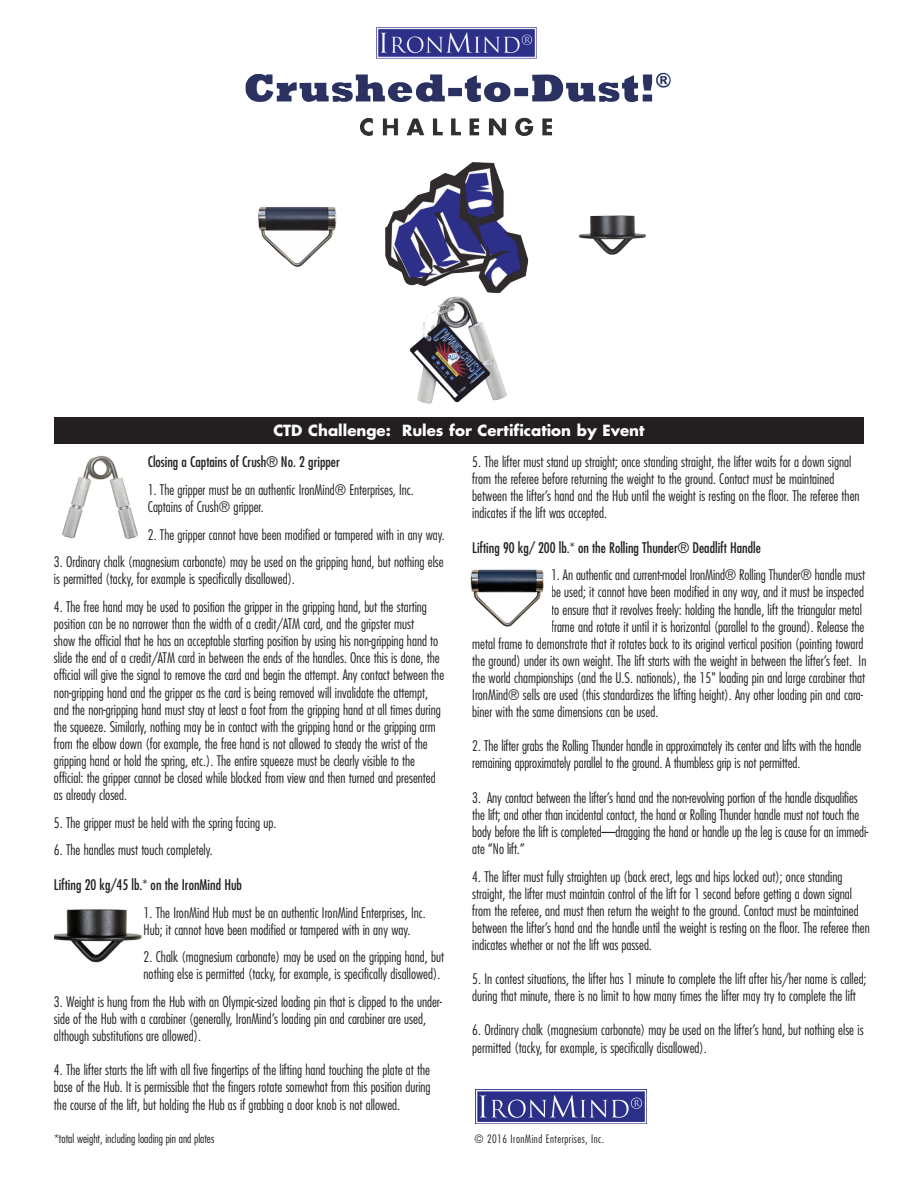
<style>
.page{position:relative;width:918px;height:1188px;background:#fff}
.page>*{position:absolute;margin:0;border:0;box-sizing:border-box;transform-origin:0 0}
.t1{font:700 15px "Futura";color:#fff}
.t2{font:300 condensed 14.25px/17.1px "Futura";color:#231f20}
.t3{font:condensed 14.25px "Futura";color:#231f20}
.t4{font:300 condensed 12px "Futura";color:#231f20}
.t5{font:300 condensed 11.25px "Futura";letter-spacing:.04em;color:#231f20}
</style>
<div class="page">
<div style="left:54px;top:417px;width:810px;height:27px;background:#231f20"></div>
<img style="left:62px;top:455px;width:76px;height:84px">
<img style="left:246px;top:27px;width:425px;height:304px">
<img style="left:470px;top:569px;width:74px;height:58px">
<img style="left:475px;top:1090px;width:172px;height:34px">
<img style="left:54px;top:909px;width:88px;height:54px">
<p class="t1" style="left:273px;top:423px;width:373px">CTD Challenge: Rules for Certification by Event</p>
<p class="t2" style="left:472px;top:454px;width:389px">5. The lifter must stand up straight; once standing straight, the lifter waits for a down signal from the referee before returning the weight to the ground. Contact must be maintained between the lifter’s hand and the Hub until the weight is resting on the floor. The referee then indicates if the lift was accepted.</p>
<p class="t3" style="left:472px;top:541px;width:290px">Lifting 90 kg/ 200 lb.* on the Rolling Thunder® Deadlift Handle</p>
<p class="t2" style="left:551px;top:567px;width:315px">1. An authentic and current-model IronMind® Rolling Thunder® handle must</p>
<p class="t2" style="left:551px;top:585px;width:315px">be used; it cannot have been modified in any way, and it must be inspected</p>
<p class="t2" style="left:551px;top:602px;width:312px">to ensure that it revolves freely: holding the handle, lift the triangular metal</p>
<p class="t2" style="left:551px;top:619px;width:315px">frame and rotate it until it is horizontal (parallel to the ground). Release the</p>
<p class="t2" style="left:472px;top:636px;width:393px">metal frame to demonstrate that it rotates back to its original vertical position (pointing toward</p>
<p class="t2" style="left:472px;top:653px;width:396px">the ground) under its own weight. The lift starts with the weight in between the lifter’s feet. In</p>
<p class="t2" style="left:472px;top:670px;width:394px">the world championships (and the U.S. nationals), the 15" loading pin and large carabiner that</p>
<p class="t2" style="left:472px;top:687px;width:392px">IronMind® sells are used (this standardizes the lifting height). Any other loading pin and cara-</p>
<p class="t2" style="left:472px;top:704px;width:188px">biner with the same dimensions can be used.</p>
<p class="t2" style="left:472px;top:738px;width:391px">2. The lifter grabs the Rolling Thunder handle in approximately its center and lifts with the handle remaining approximately parallel to the ground. A thumbless grip is not permitted.</p>
<p class="t2" style="left:472px;top:790px;width:398px">3. Any contact between the lifter’s hand and the non-revolving portion of the handle disqualifies the lift; and other than incidental contact, the hand or Rolling Thunder handle must not touch the body before the lift is completed—dragging the hand or handle up the leg is cause for an immedi&shy;ate “No lift.”</p>
<p class="t2" style="left:472px;top:869px;width:399px">4. The lifter must fully straighten up (back erect, legs and hips locked out); once standing straight, the lifter must maintain control of the lift for 1 second before getting a down signal from the referee, and must then return the weight to the ground. Contact must be maintained between the lifter’s hand and the handle until the weight is resting on the floor. The referee then indicates whether or not the lift was passed.</p>
<p class="t2" style="left:472px;top:971px;width:396px">5. In contest situations, the lifter has 1 minute to complete the lift after his/her name is called; during that minute, there is no limit to how many times the lifter may try to complete the lift</p>
<p class="t2" style="left:472px;top:1023px;width:393px">6. Ordinary chalk (magnesium carbonate) may be used on the lifter’s hand, but nothing else is permitted (tacky, for example, is specifically disallowed).</p>
<p class="t3" style="left:148px;top:456px;width:194px">Closing a Captains of Crush® No. 2 gripper</p>
<p class="t2" style="left:148px;top:482px;width:268px">1. The gripper must be an authentic IronMind® Enterprises, Inc.<br>Captains of Crush® gripper.</p>
<p class="t2" style="left:148px;top:527px;width:298px">2. The gripper cannot have been modified or tampered with in any way.</p>
<p class="t2" style="left:54px;top:554px;width:391px">3. Ordinary chalk (magnesium carbonate) may be used on the gripping hand, but nothing else is permitted (tacky, for example is specifically disallowed).</p>
<p class="t2" style="left:54px;top:599px;width:392px">4. The free hand may be used to position the gripper in the gripping hand, but the starting position can be no narrower than the width of a credit/ATM card, and the gripster must<br>show the official that he has an acceptable starting position by using his non-gripping hand to slide the end of a credit/ATM card in between the ends of the handles. Once this is done, the official will give the signal to remove the card and begin the attempt. Any contact between the non-gripping hand and the gripper as the card is being removed will invalidate the attempt, and the non-gripping hand must stay at least a foot from the gripping hand at all times during the squeeze. Similarly, nothing may be in contact with the gripping hand or the gripping arm from the elbow down (for example, the free hand is not allowed to steady the wrist of the gripping hand or hold the spring, etc.). The entire squeeze must be clearly visible to the official: the gripper cannot be closed while blocked from view and then turned and presented as already closed.</p>
<p class="t2" style="left:54px;top:815px;width:224px">5. The gripper must be held with the spring facing up.</p>
<p class="t2" style="left:54px;top:842px;width:160px">6. The handles must touch completely.</p>
<p class="t3" style="left:54px;top:878px;width:190px">Lifting 20 kg/45 lb.* on the IronMind Hub</p>
<p class="t2" style="left:144px;top:905px;width:284px">1. The IronMind Hub must be an authentic IronMind Enterprises, Inc.<br>Hub; it cannot have been modified or tampered with in any way.</p>
<p class="t2" style="left:144px;top:949px;width:302px">2. Chalk (magnesium carbonate) may be used on the gripping hand, but nothing else is permitted (tacky, for example, is specifically disallowed).</p>
<p class="t2" style="left:54px;top:994px;width:390px">3. Weight is hung from the Hub with an Olympic-sized loading pin that is clipped to the under&shy;side of the Hub with a carabiner (generally, IronMind’s loading pin and carabiner are used, although substitutions are allowed).</p>
<p class="t2" style="left:54px;top:1063px;width:378px;text-align:justify">4. The lifter starts the lift with all five fingertips of the lifting hand touching the plate at the base of the Hub. It is permissible that the fingers rotate somewhat from this position during the course of the lift, but holding the Hub as if grabbing a door knob is not allowed.</p>
<p class="t4" style="left:54px;top:1134px;width:162px">*total weight, including loading pin and plates</p>
<p class="t5" style="left:474px;top:1134px;width:131px">© 2016 IronMind Enterprises, Inc.</p>
</div>
